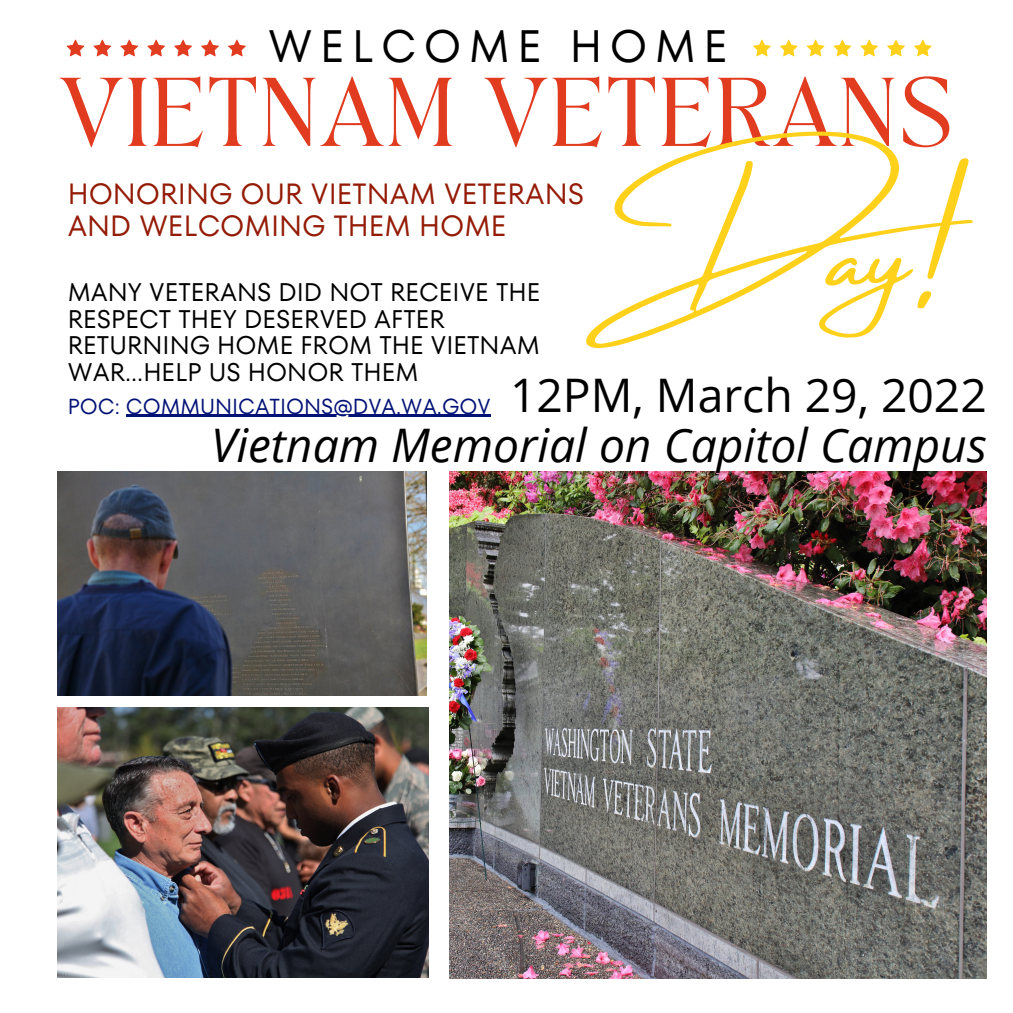
<style>
.page{position:relative;width:1013px;height:1013px;background:#fff}
.page>*{position:absolute;margin:0;border:0;box-sizing:border-box;transform-origin:0 0}
.t1{font:115px "Amsterdam Four";color:#ffd11a}
.t2{font:68.12px "TAN Angleton";color:#e13b20}
.t3{font:italic 46.25px "Open Sans";color:#000}
.t4{font:46.25px "Open Sans";color:#000}
.t5{font:45.25px "TT Fors";letter-spacing:.165em;color:#000}
.t6{font:29.12px/31.9px "TT Fors";color:#941b06}
.t7{font:25.38px/26.6px "TT Fors";color:#000}
.t8{font:21.62px "TT Fors";color:#031276}
</style>
<div class="page">
<svg style="left:174px;top:40px;width:18px;height:16px"></svg>
<svg style="left:147px;top:40px;width:18px;height:16px"></svg>
<svg style="left:201px;top:40px;width:18px;height:16px"></svg>
<svg style="left:228px;top:40px;width:18px;height:16px"></svg>
<svg style="left:120px;top:40px;width:18px;height:16px"></svg>
<svg style="left:93px;top:40px;width:18px;height:16px"></svg>
<svg style="left:67px;top:40px;width:17px;height:16px"></svg>
<svg style="left:780px;top:40px;width:17px;height:16px"></svg>
<svg style="left:753px;top:40px;width:17px;height:16px"></svg>
<svg style="left:806px;top:40px;width:18px;height:16px"></svg>
<svg style="left:833px;top:40px;width:18px;height:16px"></svg>
<svg style="left:860px;top:40px;width:18px;height:16px"></svg>
<svg style="left:887px;top:40px;width:17px;height:16px"></svg>
<svg style="left:914px;top:40px;width:17px;height:16px"></svg>
<img style="left:450px;top:472px;width:536px;height:506px">
<img style="left:58px;top:707px;width:370px;height:270px">
<img style="left:58px;top:472px;width:368px;height:223px">
<hr style="left:126px;top:415px;width:364px;height:2px;background:#031276">
<p class="t5" style="left:268px;top:15px;width:461px">WELCOME HOME</p>
<p class="t2" style="left:58px;top:76px;width:898px">VIETNAM VETERANS</p>
<p class="t1" style="left:584px;top:192px;width:390px">Day!</p>
<p class="t6" style="left:68px;top:178px;width:518px">HONORING OUR VIETNAM VETERANS<br>AND WELCOMING THEM HOME</p>
<p class="t7" style="left:68px;top:279px;width:474px">MANY VETERANS DID NOT RECEIVE THE<br>RESPECT THEY DESERVED AFTER<br>RETURNING HOME FROM THE VIETNAM<br>WAR...HELP US HONOR THEM</p>
<p class="t8" style="left:68px;top:391px;width:424px">POC: COMMUNICATIONS@DVA.WA.GOV</p>
<p class="t4" style="left:510px;top:362px;width:478px">12PM, March 29, 2022</p>
<p class="t3" style="left:211px;top:413px;width:777px">Vietnam Memorial on Capitol Campus</p>
</div>
